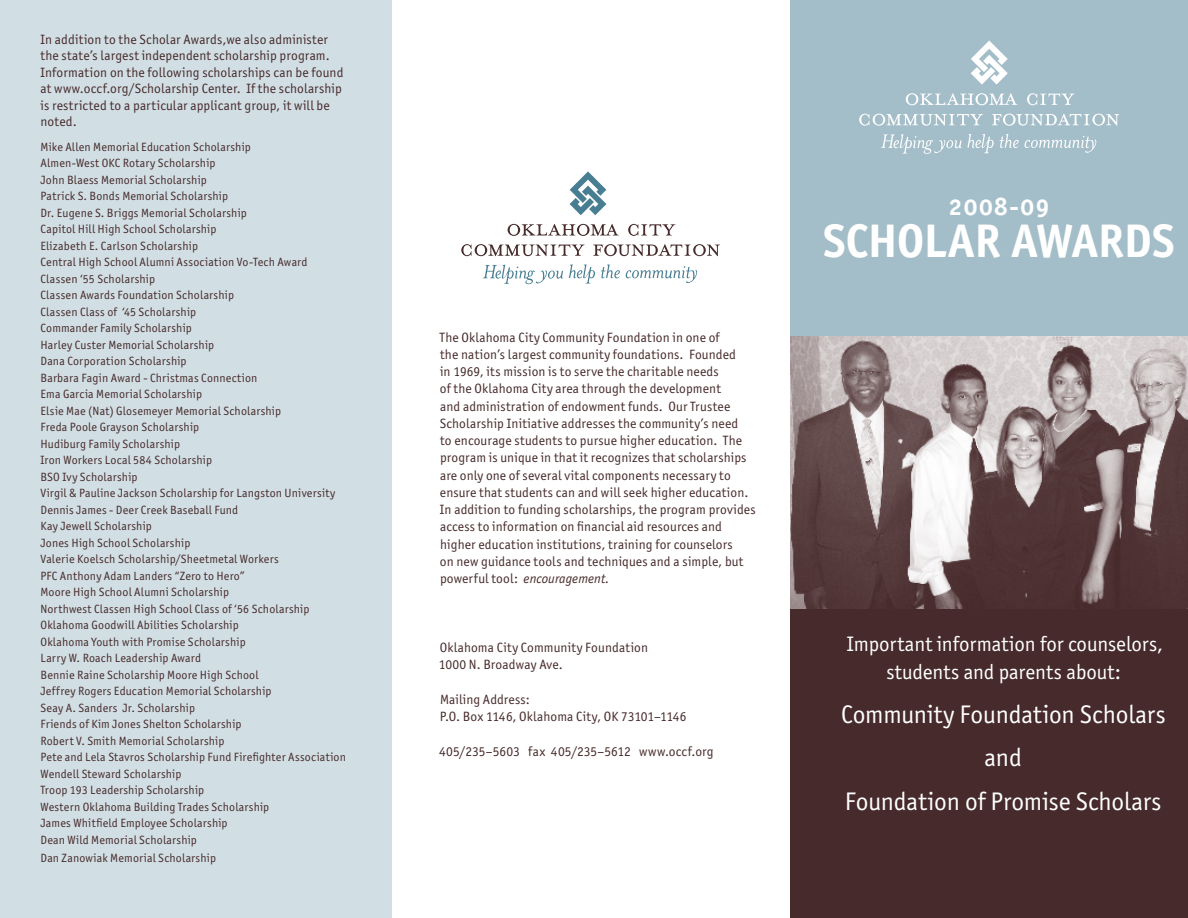
<style>
.page{position:relative;width:1188px;height:918px;background:#fff}
.page>*{position:absolute;margin:0;border:0;box-sizing:border-box;transform-origin:0 0}
.t1{font:47.25px "Officina San ITC Bold OS";color:#fff}
.body_copy{font:25.5px/43.5px "Officina San ITC Book OS";letter-spacing:-.005em;color:#fff;text-align:center}
.t2{font:25.5px "Officina San ITC Bold OS";letter-spacing:.06em;color:#fff}
.body_copy-2{font:21px/28.5px "Officina San ITC Book OS";color:#fff;text-align:center}
.body_copy-3{font:13.5px/17.2px "Officina San ITC";letter-spacing:.01em;color:#472a2b}
.body_copy-4{font:12px/16.5px "Officina San ITC";letter-spacing:.015em;color:#472a2b}
.s1{font-family:"Officina San ITC Book Ital OS"}
</style>
<div class="page">
<div style="left:790px;top:594px;width:398px;height:324px;background:#472a2b"></div>
<svg style="left:508px;top:224px;width:111px;height:12px"></svg>
<svg style="left:628px;top:224px;width:47px;height:12px"></svg>
<svg style="left:461px;top:244px;width:124px;height:12px"></svg>
<svg style="left:593px;top:244px;width:127px;height:12px"></svg>
<svg style="left:570px;top:171px;width:36px;height:44px"></svg>
<svg style="left:483px;top:265px;width:80px;height:19px"></svg>
<svg style="left:569px;top:264px;width:26px;height:20px"></svg>
<svg style="left:601px;top:264px;width:96px;height:19px"></svg>
<div style="left:0;top:0;width:392px;height:918px;background:#d1dfe4"></div>
<div style="left:790px;top:0;width:398px;height:338px;background:#a4bec9"></div>
<svg style="left:906px;top:93px;width:111px;height:12px"></svg>
<svg style="left:1027px;top:93px;width:47px;height:12px"></svg>
<svg style="left:859px;top:114px;width:124px;height:12px"></svg>
<svg style="left:992px;top:114px;width:127px;height:12px"></svg>
<svg style="left:971px;top:40px;width:37px;height:45px"></svg>
<svg style="left:881px;top:134px;width:113px;height:20px"></svg>
<svg style="left:1000px;top:134px;width:97px;height:19px"></svg>
<img style="left:790px;top:337px;width:398px;height:271px">
<p class="body_copy-3" style="left:40px;top:31px;width:304px;line-height:16.5px">In addition to the Scholar Awards,we also administer the state’s largest independent scholarship program.<br>Information on the following scholarships can be found at www.occf.org/Scholarship Center. If the scholarship is restricted to a particular applicant group, it will be noted.</p>
<p class="body_copy-4" style="left:40px;top:139px;width:212px">Mike Allen Memorial Education Scholarship</p>
<p class="body_copy-4" style="left:40px;top:155px;width:177px">Almen-West OKC Rotary Scholarship</p>
<p class="body_copy-4" style="left:40px;top:172px;width:168px">John Blaess Memorial Scholarship</p>
<p class="body_copy-4" style="left:40px;top:188px;width:189px">Patrick S. Bonds Memorial Scholarship</p>
<p class="body_copy-4" style="left:40px;top:205px;width:208px">Dr. Eugene S. Briggs Memorial Scholarship</p>
<p class="body_copy-4" style="left:40px;top:221px;width:177px">Capitol Hill High School Scholarship</p>
<p class="body_copy-4" style="left:40px;top:238px;width:159px">Elizabeth E. Carlson Scholarship</p>
<p class="body_copy-4" style="left:40px;top:254px;width:268px">Central High School Alumni Association Vo-Tech Award</p>
<p class="body_copy-4" style="left:40px;top:271px;width:116px">Classen ‘55 Scholarship</p>
<p class="body_copy-4" style="left:40px;top:287px;width:195px">Classen Awards Foundation Scholarship</p>
<p class="body_copy-4" style="left:40px;top:304px;width:157px">Classen Class of ‘45 Scholarship</p>
<p class="body_copy-4" style="left:40px;top:320px;width:175px">Commander Family Scholarship<br>Harley Custer Memorial Scholarship</p>
<p class="body_copy-4" style="left:40px;top:353px;width:148px">Dana Corporation Scholarship</p>
<p class="body_copy-4" style="left:40px;top:370px;width:219px">Barbara Fagin Award - Christmas Connection</p>
<p class="body_copy-4" style="left:40px;top:386px;width:163px">Ema Garcia Memorial Scholarship</p>
<p class="body_copy-4" style="left:40px;top:403px;width:242px">Elsie Mae (Nat) Glosemeyer Memorial Scholarship</p>
<p class="body_copy-4" style="left:40px;top:419px;width:160px">Freda Poole Grayson Scholarship</p>
<p class="body_copy-4" style="left:40px;top:436px;width:141px">Hudiburg Family Scholarship</p>
<p class="body_copy-4" style="left:40px;top:452px;width:173px">Iron Workers Local 584 Scholarship</p>
<p class="body_copy-4" style="left:40px;top:469px;width:99px">BSO Ivy Scholarship</p>
<p class="body_copy-4" style="left:40px;top:485px;width:296px">Virgil &amp; Pauline Jackson Scholarship for Langston University</p>
<p class="body_copy-4" style="left:40px;top:502px;width:199px">Dennis James - Deer Creek Baseball Fund</p>
<p class="body_copy-4" style="left:40px;top:518px;width:113px">Kay Jewell Scholarship</p>
<p class="body_copy-4" style="left:40px;top:535px;width:151px">Jones High School Scholarship</p>
<p class="body_copy-4" style="left:40px;top:551px;width:240px">Valerie Koelsch Scholarship/Sheetmetal Workers</p>
<p class="body_copy-4" style="left:40px;top:568px;width:206px">PFC Anthony Adam Landers “Zero to Hero”</p>
<p class="body_copy-4" style="left:40px;top:584px;width:190px">Moore High School Alumni Scholarship</p>
<p class="body_copy-4" style="left:40px;top:601px;width:270px">Northwest Classen High School Class of ‘56 Scholarship</p>
<p class="body_copy-4" style="left:40px;top:617px;width:200px">Oklahoma Goodwill Abilities Scholarship</p>
<p class="body_copy-4" style="left:40px;top:634px;width:207px">Oklahoma Youth with Promise Scholarship</p>
<p class="body_copy-4" style="left:40px;top:650px;width:162px">Larry W. Roach Leadership Award</p>
<p class="body_copy-4" style="left:40px;top:667px;width:220px">Bennie Raine Scholarship Moore High School</p>
<p class="body_copy-4" style="left:40px;top:683px;width:233px">Jeffrey Rogers Education Memorial Scholarship</p>
<p class="body_copy-4" style="left:40px;top:700px;width:156px">Seay A. Sanders Jr. Scholarship</p>
<p class="body_copy-4" style="left:40px;top:716px;width:203px">Friends of Kim Jones Shelton Scholarship</p>
<p class="body_copy-4" style="left:40px;top:733px;width:185px">Robert V. Smith Memorial Scholarship</p>
<p class="body_copy-4" style="left:40px;top:749px;width:307px">Pete and Lela Stavros Scholarship Fund Firefighter Association</p>
<p class="body_copy-4" style="left:40px;top:766px;width:142px">Wendell Steward Scholarship</p>
<p class="body_copy-4" style="left:40px;top:782px;width:165px">Troop 193 Leadership Scholarship</p>
<p class="body_copy-4" style="left:40px;top:799px;width:230px">Western Oklahoma Building Trades Scholarship</p>
<p class="body_copy-4" style="left:40px;top:815px;width:189px">James Whitfield Employee Scholarship</p>
<p class="body_copy-4" style="left:40px;top:832px;width:158px">Dean Wild Memorial Scholarship</p>
<p class="body_copy-4" style="left:40px;top:850px;width:177px">Dan Zanowiak Memorial Scholarship</p>
<p class="body_copy-3" style="left:440px;top:328px;width:318px">The Oklahoma City Community Foundation in one of<br>the nation’s largest community foundations. Founded<br>in 1969, its mission is to serve the charitable needs<br>of the Oklahoma City area through the development<br>and administration of endowment funds. Our Trustee Scholarship Initiative addresses the community’s need<br>to encourage students to pursue higher education. The program is unique in that it recognizes that scholarships are only one of several vital components necessary to ensure that students can and will seek higher education.<br>In addition to funding scholarships, the program provides access to information on financial aid resources and higher education institutions, training for counselors<br>on new guidance tools and techniques and a simple, but powerful tool: <span class="s1">encouragement.</span></p>
<p class="body_copy-3" style="left:440px;top:639px;width:210px">Oklahoma City Community Foundation</p>
<p class="body_copy-3" style="left:439px;top:656px;width:126px">1000 N. Broadway Ave.</p>
<p class="body_copy-3" style="left:440px;top:691px;width:248px">Mailing Address:<br>P.O. Box 1146, Oklahoma City, OK 73101–1146</p>
<p class="body_copy-3" style="left:439px;top:742px;width:276px">405/235–5603 fax 405/235–5612 www.occf.org</p>
<p class="t2" style="left:949px;top:191px;width:102px">2008-09</p>
<p class="t1" style="left:823px;top:212px;width:353px">SCHOLAR AWARDS</p>
<p class="body_copy-2" style="left:847px;top:629px;width:318px">Important information for counselors, students and parents about:</p>
<p class="body_copy" style="left:841px;top:692px;width:326px">Community Foundation Scholars</p>
<p class="body_copy" style="left:845px;top:736px;width:318px">and<br>Foundation of Promise Scholars</p>
</div>
